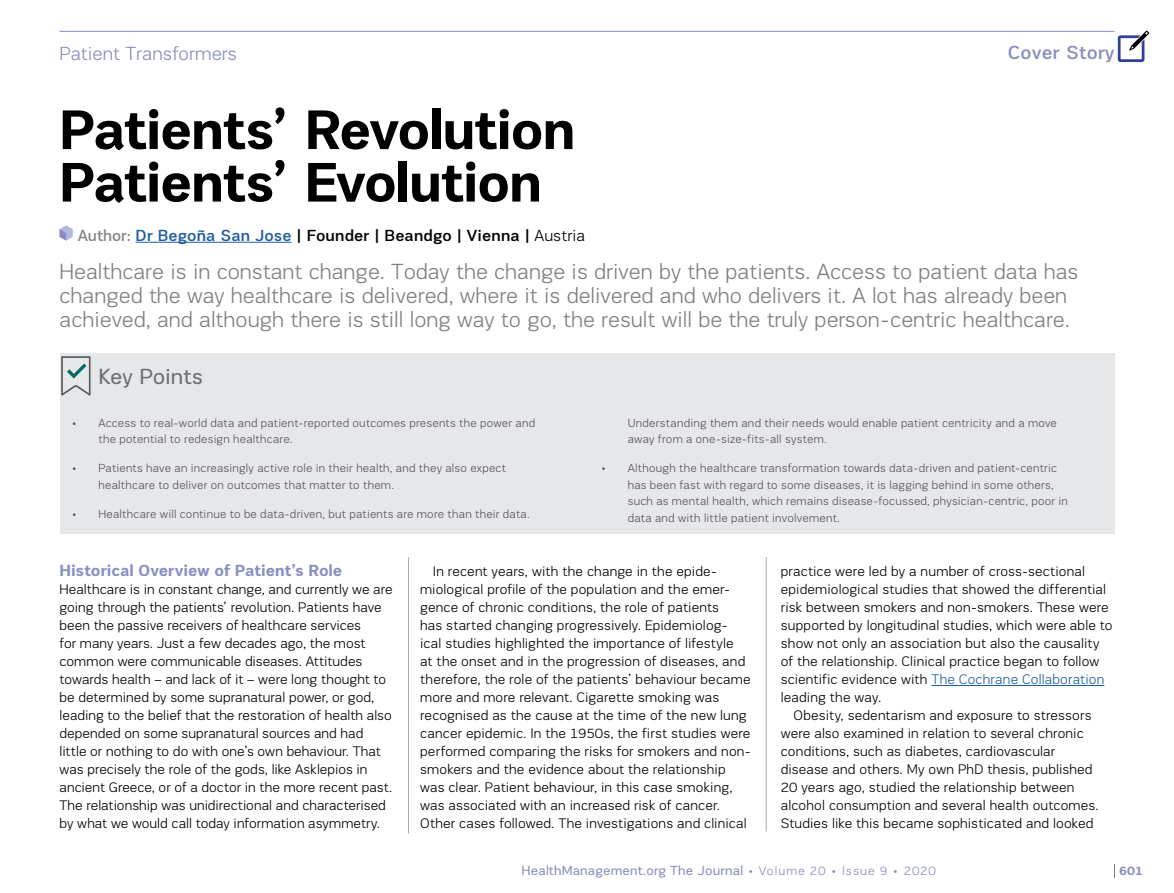
<style>
.page{position:relative;width:1174px;height:893px;background:#fff}
.page>*{position:absolute;margin:0;border:0;box-sizing:border-box;transform-origin:0 0}
.t1{font:700 57px/52.5px "PRC Fidelity";letter-spacing:-.02em;color:#000}
.t2{font:300 22.5px/24px "PRC Fidelity";color:#7e8083}
.t3{font:22.5px "PRC Fidelity";letter-spacing:-.005em;color:#6d6e71}
.t4{font:300 19.5px "PRC Fidelity";color:#898ebe}
.t5{font:500 19.5px "PRC Fidelity";letter-spacing:.01em;color:#898ebe}
.t6{font:500 16.5px "PRC Fidelity";letter-spacing:.005em;color:#000}
.t7{font:700 16.5px "PRC Fidelity";color:#888ec2}
.t8{font:300 14.25px/18px "PRC Fidelity";letter-spacing:.005em;color:#000}
.t9{font:13.5px "PRC Fidelity";letter-spacing:.01em;color:#898ebe}
.t10{font:700 12.75px "PRC Fidelity";color:#898ebe}
.t11{font:300 12px/16.5px "PRC Fidelity";letter-spacing:.02em;color:#565659}
.s1{color:#888a8c}
.s2{color:#215e9e}
.s3{font-weight:300}
.s4{font-weight:300;font-size:12.75px}
</style>
<div class="page">
<svg style="left:1117px;top:30px;width:32px;height:32px"></svg>
<hr style="left:60px;top:31px;width:1054px;height:1px;background:#898ebe">
<svg style="left:1114px;top:864px;width:1px;height:14px"></svg>
<hr style="left:136px;top:242px;width:155px;height:1px;background:#215e9e">
<svg style="left:60px;top:225px;width:13px;height:16px"></svg>
<div style="left:60px;top:353px;width:1054px;height:181px;background:#e6e7e8"></div>
<svg style="left:61px;top:356px;width:30px;height:40px"></svg>
<hr style="left:931px;top:685px;width:173px;height:1px;background:#215e9e">
<hr style="left:766px;top:557px;width:1px;height:274px;background:#a7a9ac">
<hr style="left:408px;top:557px;width:1px;height:276px;background:#a7a9ac">
<h3 class="t4" style="left:60px;top:43px;width:179px">Patient Transformers</h3>
<h3 class="t5" style="left:1007px;top:41px;width:108px">Cover Story</h3>
<h1 class="t1" style="left:59px;top:103px;width:518px">Patients’ Revolution<br>Patients’ Evolution</h1>
<p class="t6" style="left:78px;top:226px;width:508px"><span class="s1">Author:</span> <span class="s2">Dr Begoña San Jose</span> | Founder | Beandgo | Vienna | <span class="s3">Austria</span></p>
<p class="t2" style="left:60px;top:259px;width:1020px">Healthcare is in constant change. Today the change is driven by the patients. Access to patient data has changed the way healthcare is delivered, where it is delivered and who delivers it. A lot has already been achieved, and although there is still long way to go, the result will be the truly person-centric healthcare.</p>
<h2 class="t3" style="left:98px;top:364px;width:106px">Key Points</h2>
<p class="t11" style="left:98px;top:414px;width:438px;text-indent:-27px">• Access to real-world data and patient-reported outcomes presents the power and the potential to redesign healthcare.</p>
<p class="t11" style="left:98px;top:460px;width:409px;text-indent:-27px">• Patients have an increasingly active role in their health, and they also expect healthcare to deliver on outcomes that matter to them.</p>
<p class="t11" style="left:71px;top:506px;width:460px">• Healthcare will continue to be data-driven, but patients are more than their data.</p>
<p class="t11" style="left:627px;top:414px;width:431px">Understanding them and their needs would enable patient centricity and a move away from a one-size-fits-all system.</p>
<p class="t11" style="left:627px;top:460px;width:442px;text-indent:-27px">• Although the healthcare transformation towards data-driven and patient-centric has been fast with regard to some diseases, it is lagging behind in some others, such as mental health, which remains disease-focussed, physician-centric, poor in data and with little patient involvement.</p>
<p class="t7" style="left:60px;top:561px;width:284px">Historical Overview of Patient’s Role</p>
<p class="t8" style="left:60px;top:580px;width:334px">Healthcare is in constant change, and currently we are going through the patients’ revolution. Patients have been the passive receivers of healthcare services<br>for many years. Just a few decades ago, the most common were communicable diseases. Attitudes towards health – and lack of it – were long thought to be determined by some supranatural power, or god, leading to the belief that the restoration of health also depended on some supranatural sources and had little or nothing to do with one’s own behaviour. That was precisely the role of the gods, like Asklepios in ancient Greece, or of a doctor in the more recent past.<br>The relationship was unidirectional and characterised by what we would call today information asymmetry.</p>
<p class="t8" style="left:420px;top:562px;width:332px;text-indent:13px">In recent years, with the change in the epide&shy;miological profile of the population and the emer&shy;gence of chronic conditions, the role of patients<br>has started changing progressively. Epidemiolog&shy;ical studies highlighted the importance of lifestyle<br>at the onset and in the progression of diseases, and therefore, the role of the patients’ behaviour became more and more relevant. Cigarette smoking was recognised as the cause at the time of the new lung cancer epidemic. In the 1950s, the first studies were performed comparing the risks for smokers and non&shy;smokers and the evidence about the relationship was clear. Patient behaviour, in this case smoking, was associated with an increased risk of cancer.<br>Other cases followed. The investigations and clinical</p>
<p class="t8" style="left:781px;top:562px;width:333px">practice were led by a number of cross-sectional epidemiological studies that showed the differential risk between smokers and non-smokers. These were supported by longitudinal studies, which were able to show not only an association but also the causality of the relationship. Clinical practice began to follow scientific evidence with <span class="s2">The Cochrane Collaboration </span>leading the way.</p>
<p class="t8" style="left:781px;top:706px;width:319px;text-indent:13px">Obesity, sedentarism and exposure to stressors were also examined in relation to several chronic conditions, such as diabetes, cardiovascular disease and others. My own PhD thesis, published 20 years ago, studied the relationship between alcohol consumption and several health outcomes.<br>Studies like this became sophisticated and looked</p>
<p class="t9" style="left:521px;top:863px;width:416px">HealthManagement.org The Journal <span class="s4">• Volume 20 • Issue 9 • 2020</span></p>
<p class="t10" style="left:1119px;top:863px;width:25px">601</p>
</div>
